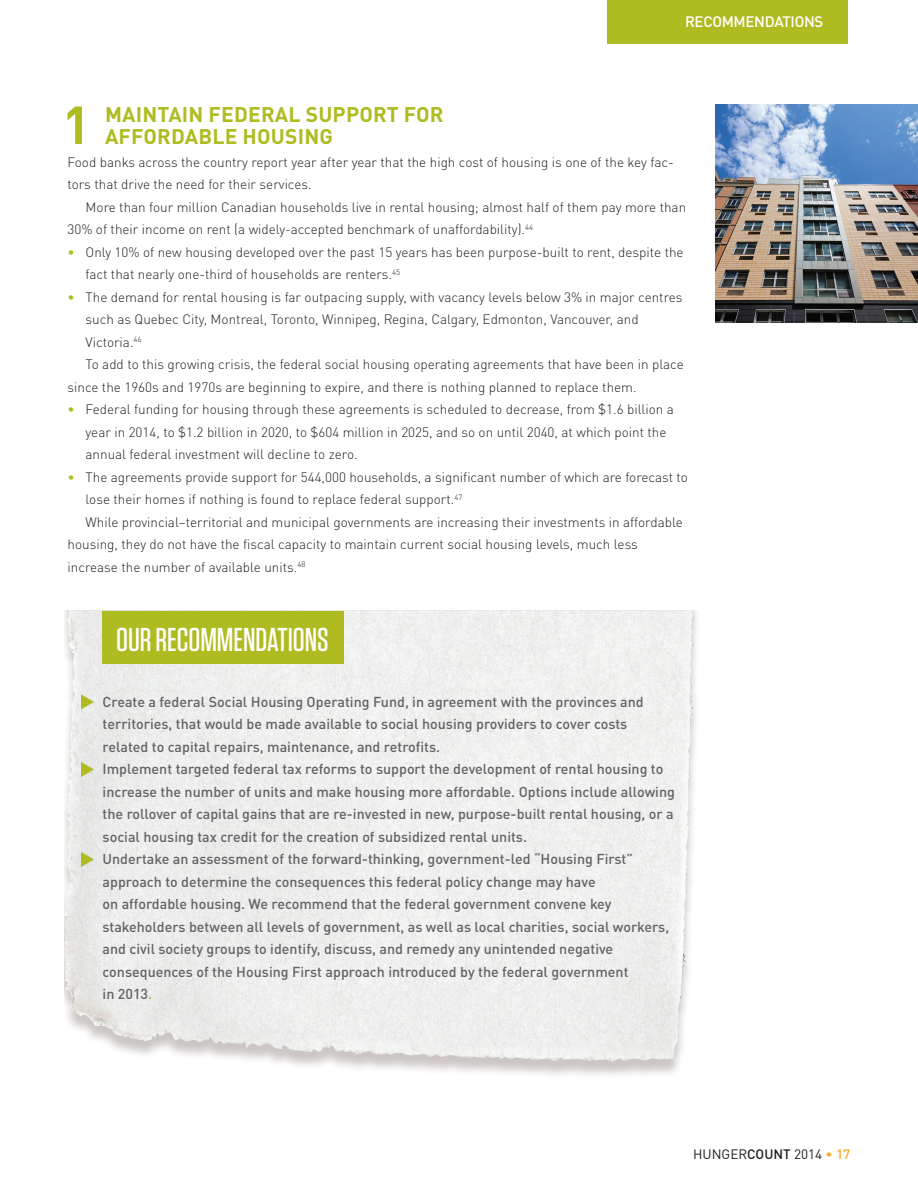
<style>
.page{position:relative;width:918px;height:1188px;background:#fff}
.page>*{position:absolute;margin:0;border:0;box-sizing:border-box;transform-origin:0 0}
.body__indent{font:700 52.65px "DIN Pro";color:#aebc21}
.t1{font:500 33px "Tungsten";color:#fff}
.body__indent-2{font:700 21px/22.5px "DIN Pro";letter-spacing:.01em;color:#aebc21}
.t2{font:500 15px "DIN Pro";letter-spacing:-.02em;color:#fff}
.recommendation_summa{font:500 14.25px/22.5px "DIN Pro";color:#636366}
.body__bullet{font:300 13.5px/22.5px "DIN Pro";color:#231f20}
.body__indent-3{font:300 13.5px/22.5px "DIN Pro";color:#231f20}
.t3{font:13.5px "DIN Pro";color:#231f20}
.s1{color:#aebc21}
.s2{font-weight:500}
.s3{color:#faa928}
.s4{font-weight:500;color:#faa928}
</style>
<div class="page">
<div style="left:65px;top:610px;width:643px;height:470px;background:#7d716c;opacity:.4"></div>
<img style="left:65px;top:610px;width:110px;height:432px">
<img style="left:716px;top:105px;width:202px;height:218px">
<svg style="left:81px;top:694px;width:13px;height:16px"></svg>
<svg style="left:81px;top:762px;width:13px;height:15px"></svg>
<svg style="left:81px;top:852px;width:13px;height:15px"></svg>
<div style="left:608px;top:0;width:240px;height:43px;background:#aebc21"></div>
<div style="left:103px;top:611px;width:241px;height:53px;background:#aebc21"></div>
<p class="t2" style="left:685px;top:10px;width:140px">RECOMMENDATIONS</p>
<p class="body__indent" style="left:62px;top:81px;width:30px">1</p>
<p class="body__indent-2" style="left:105px;top:100px;width:340px">MAINTAIN FEDERAL SUPPORT FOR<br>AFFORDABLE HOUSING</p>
<p class="body__indent-3" style="left:68px;top:149px;width:608px">Food banks across the country report year after year that the high cost of housing is one of the key fac&shy;tors that drive the need for their services.</p>
<p class="body__indent-3" style="left:68px;top:194px;width:620px;text-indent:18px">More than four million Canadian households live in rental housing; almost half of them pay more than<br>30% of their income on rent (a widely-accepted benchmark of unaffordability).<sup>44</sup></p>
<p class="body__bullet" style="left:86px;top:239px;width:600px;text-indent:-18px"><span class="s1">•</span> Only 10% of new housing developed over the past 15 years has been purpose-built to rent, despite the fact that nearly one-third of households are renters.<sup>45</sup></p>
<p class="body__bullet" style="left:86px;top:284px;width:599px;text-indent:-18px"><span class="s1">•</span> The demand for rental housing is far outpacing supply, with vacancy levels below 3% in major centres such as Quebec City, Montreal, Toronto, Winnipeg, Regina, Calgary, Edmonton, Vancouver, and<br>Victoria.<sup>46</sup></p>
<p class="body__bullet" style="left:68px;top:352px;width:618px;text-indent:18px">To add to this growing crisis, the federal social housing operating agreements that have been in place since the 1960s and 1970s are beginning to expire, and there is nothing planned to replace them.</p>
<p class="body__bullet" style="left:86px;top:397px;width:590px;text-indent:-18px"><span class="s1">•</span> Federal funding for housing through these agreements is scheduled to decrease, from $1.6 billion a year in 2014, to $1.2 billion in 2020, to $604 million in 2025, and so on until 2040, at which point the annual federal investment will decline to zero.</p>
<p class="body__bullet" style="left:86px;top:464px;width:604px;text-indent:-18px"><span class="s1">•</span> The agreements provide support for 544,000 households, a significant number of which are forecast to lose their homes if nothing is found to replace federal support.<sup>47</sup></p>
<p class="body__indent-3" style="left:68px;top:509px;width:617px;text-indent:18px">While provincial–territorial and municipal governments are increasing their investments in affordable housing, they do not have the fiscal capacity to maintain current social housing levels, much less increase the number of available units.<sup>48</sup></p>
<p class="t1" style="left:116px;top:622px;width:214px">OUR RECOMMENDATIONS</p>
<p class="recommendation_summa" style="left:103px;top:689px;width:543px">Create a federal Social Housing Operating Fund, in agreement with the provinces and territories, that would be made available to social housing providers to cover costs related to capital repairs, maintenance, and retrofits.</p>
<p class="recommendation_summa" style="left:103px;top:756px;width:574px">Implement targeted federal tax reforms to support the development of rental housing to increase the number of units and make housing more affordable. Options include allowing the rollover of capital gains that are re-invested in new, purpose-built rental housing, or a social housing tax credit for the creation of subsidized rental units.</p>
<p class="recommendation_summa" style="left:103px;top:846px;width:568px">Undertake an assessment of the forward-thinking, government-led “Housing First” approach to determine the consequences this federal policy change may have<br>on affordable housing. We recommend that the federal government convene key stakeholders between all levels of government, as well as local charities, social workers, and civil society groups to identify, discuss, and remedy any unintended negative consequences of the Housing First approach introduced by the federal government<br>in 2013<span class="s1">.</span></p>
<p class="t3" style="left:693px;top:1144px;width:159px">HUNGER<span class="s2">COUNT</span> 2014 <span class="s3">•</span> <span class="s4">17</span></p>
</div>
